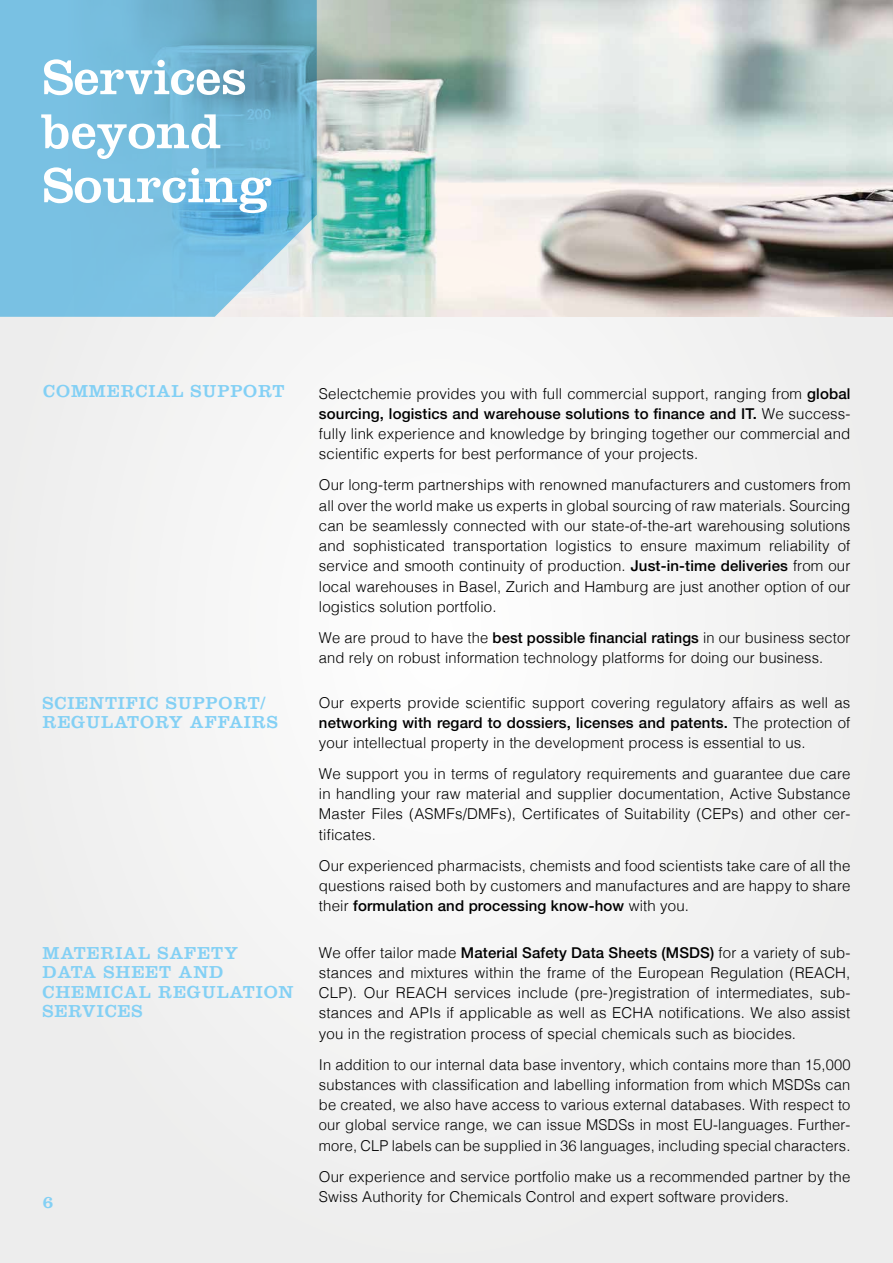
<style>
.page{position:relative;width:893px;height:1263px;background:#f2f2f2}
.page>*{position:absolute;margin:0;border:0;box-sizing:border-box;transform-origin:0 0}
.t1{font:51px/54px "Clarendon";color:#fff}
.t2{font:18px/19.5px "Clarendon";letter-spacing:.05em;color:#83d0f5}
.t3{font:300 15px/20.2px "Helvetica";letter-spacing:.01em;color:#000}
.t4{font:500 15px "Helvetica Neue";letter-spacing:.01em;color:#000}
.s1{font-family:"Helvetica Neue";font-weight:500}
.s2{font-family:"Helvetica";font-weight:300}
</style>
<div class="page">
<img style="left:317px;top:0;width:576px;height:317px">
<svg style="left:0;top:0;width:317px;height:317px;background:#77bbda"></svg>
<h1 class="t1" style="left:43px;top:49px;width:231px">Services beyond<br>Sourcing</h1>
<p class="t2" style="left:43px;top:381px;width:243px">COMMERCIAL SUPPORT</p>
<p class="t2" style="left:43px;top:693px;width:237px">SCIENTIFIC SUPPORT/<br>REGULATORY AFFAIRS</p>
<p class="t2" style="left:43px;top:942px;width:253px">MATERIAL SAFETY<br>DATA SHEET AND<br>CHEMICAL REGULATION<br>SERVICES</p>
<p class="t2" style="left:43px;top:1192px;width:12px">6</p>
<p class="t3" style="left:319px;top:382px;width:533px">Selectchemie provides you with full commercial support, ranging from <span class="s1">global</span></p>
<p class="t4" style="left:319px;top:405px;width:533px">sourcing, logistics and warehouse solutions to finance and IT. <span class="s2">We success-</span></p>
<p class="t3" style="left:319px;top:423px;width:533px">fully link experience and knowledge by bringing together our commercial and scientific experts for best performance of your projects.</p>
<p class="t3" style="left:319px;top:474px;width:533px;text-align:justify">Our long-term partnerships with renowned manufacturers and customers from all over the world make us experts in global sourcing of raw materials. Sourcing can be seamlessly connected with our state-of-the-art warehousing solutions and sophisticated transportation logistics to ensure maximum reliability of service and smooth continuity of production. <span class="s1">Just-in-time deliveries</span> from our local warehouses in Basel, Zurich and Hamburg are just another option of our logistics solution portfolio.</p>
<p class="t3" style="left:319px;top:626px;width:533px">We are proud to have the <span class="s1">best possible financial ratings</span> in our business sector and rely on robust information technology platforms for doing our business.</p>
<p class="t3" style="left:319px;top:691px;width:533px">Our experts provide scientific support covering regulatory affairs as well as</p>
<p class="t4" style="left:319px;top:713px;width:533px">networking with regard to dossiers, licenses and patents. <span class="s2">The protection of</span></p>
<p class="t3" style="left:319px;top:726px;width:533px;line-height:30.9px">your intellectual property in the development process is essential to us.<br>We support you in terms of regulatory requirements and guarantee due care</p>
<p class="t3" style="left:319px;top:783px;width:533px;text-align:justify">in handling your raw material and supplier documentation, Active Substance Master Files (ASMFs/DMFs), Certificates of Suitability (CEPs) and other cer&shy;tificates.</p>
<p class="t3" style="left:319px;top:854px;width:533px">Our experienced pharmacists, chemists and food scientists take care of all the questions raised both by customers and manufactures and are happy to share</p>
<p class="t4" style="left:319px;top:897px;width:372px"><span class="s2">their</span> formulation and processing know-how <span class="s2">with you.</span></p>
<p class="t3" style="left:319px;top:941px;width:533px;text-align:justify">We offer tailor made <span class="s1">Material Safety Data Sheets (MSDS)</span> for a variety of sub&shy;stances and mixtures within the frame of the European Regulation (REACH, CLP). Our REACH services include (pre-)registration of intermediates, sub&shy;stances and APIs if applicable as well as ECHA notifications. We also assist you in the registration process of special chemicals such as biocides.</p>
<p class="t3" style="left:319px;top:1053px;width:533px;text-align:justify">In addition to our internal data base inventory, which contains more than 15,000 substances with classification and labelling information from which MSDSs can be created, we also have access to various external databases. With respect to our global service range, we can issue MSDSs in most EU-languages. Further&shy;more, CLP labels can be supplied in 36 languages, including special characters.</p>
<p class="t3" style="left:319px;top:1165px;width:533px">Our experience and service portfolio make us a recommended partner by the<br>Swiss Authority for Chemicals Control and expert software providers.</p>
</div>
